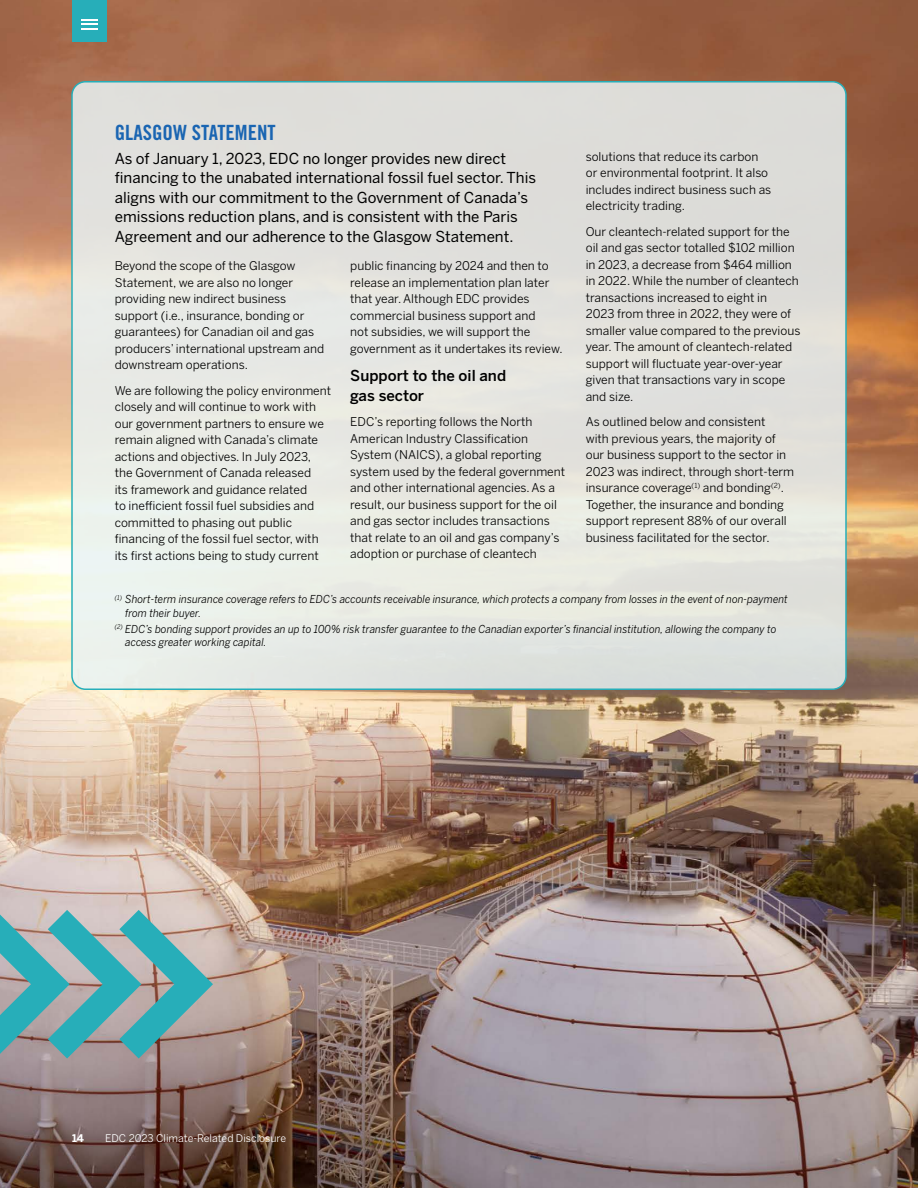
<style>
.page{position:relative;width:918px;height:1188px;background:#fff}
.page>*{position:absolute;margin:0;border:0;box-sizing:border-box;transform-origin:0 0}
.Sidebar__H1__Blue{font:21px "Trade Gothic LT Std Bd Cn 20";color:#1a65b2}
.Leadin{font:15px/19.5px "Benton Sans";color:#000}
.Body{font:500 15px/19.5px "Benton Sans";color:#000}
.Body-2{font:12px/16.5px "Benton Sans";color:#000}
.footnote{font:italic 10.8px/13.5px "Benton Sans";letter-spacing:.005em;color:#000;scale:.93 1}
.t1{font:10.5px "Benton Sans";color:#fff}
.t2{font:700 10.5px "Benton Sans";color:#fff}
</style>
<div class="page">
<img style="left:0;top:0;width:918px;height:1188px">
<div style="left:72px;top:82px;width:774px;height:607px;background:linear-gradient(to right,#e9ebe6,#deded9);border-radius:14px"></div>
<div style="left:72px;top:0;width:35px;height:42px;background:#27aeb9"></div>
<svg style="left:81px;top:19px;width:16px;height:11px"></svg>
<svg style="left:0;top:910px;width:213px;height:149px;background:#7bacaf"></svg>
<p class="Sidebar__H1__Blue" style="left:115px;top:119px;width:162px">GLASGOW STATEMENT</p>
<p class="Leadin" style="left:115px;top:148px;width:423px">As of January 1, 2023, EDC no longer provides new direct financing to the unabated international fossil fuel sector. This aligns with our commitment to the Government of Canada’s emissions reduction plans, and is consistent with the Paris Agreement and our adherence to the Glasgow Statement.</p>
<p class="Body-2" style="left:115px;top:257px;width:211px">Beyond the scope of the Glasgow Statement, we are also no longer providing new indirect business support (i.e., insurance, bonding or guarantees) for Canadian oil and gas producers’ international upstream and downstream operations.</p>
<p class="Body-2" style="left:115px;top:382px;width:218px">We are following the policy environment closely and will continue to work with our government partners to ensure we remain aligned with Canada’s climate actions and objectives. In July 2023, the Government of Canada released<br>its framework and guidance related<br>to inefficient fossil fuel subsidies and committed to phasing out public financing of the fossil fuel sector, with its first actions being to study current</p>
<p class="Body-2" style="left:350px;top:257px;width:214px">public financing by 2024 and then to release an implementation plan later that year. Although EDC provides commercial business support and<br>not subsidies, we will support the government as it undertakes its review.</p>
<p class="Body" style="left:350px;top:366px;width:157px">Support to the oil and gas sector</p>
<p class="Body-2" style="left:350px;top:413px;width:216px">EDC’s reporting follows the North American Industry Classification System (NAICS), a global reporting system used by the federal government and other international agencies. As a result, our business support for the oil and gas sector includes transactions that relate to an oil and gas company’s adoption or purchase of cleantech</p>
<p class="Body-2" style="left:586px;top:148px;width:187px">solutions that reduce its carbon or environmental footprint. It also includes indirect business such as electricity trading.</p>
<p class="Body-2" style="left:586px;top:223px;width:216px">Our cleantech-related support for the oil and gas sector totalled $102 million in 2023, a decrease from $464 million in 2022. While the number of cleantech transactions increased to eight in<br>2023 from three in 2022, they were of smaller value compared to the previous year. The amount of cleantech-related support will fluctuate year-over-year given that transactions vary in scope and size.</p>
<p class="Body-2" style="left:586px;top:413px;width:210px">As outlined below and consistent<br>with previous years, the majority of our business support to the sector in 2023 was indirect, through short-term insurance coverage<sup>(1)</sup> and bonding<sup>(2)</sup>.<br>Together, the insurance and bonding support represent 88% of our overall business facilitated for the sector.</p>
<p class="footnote" style="left:125px;top:593px;width:714px;text-indent:-10px"><sup>(1)</sup> Short-term insurance coverage refers to EDC’s accounts receivable insurance, which protects a company from losses in the event of non-payment from their buyer.</p>
<p class="footnote" style="left:125px;top:622px;width:702px;text-indent:-10px"><sup>(2)</sup> EDC’s bonding support provides an up to 100% risk transfer guarantee to the Canadian exporter’s financial institution, allowing the company to access greater working capital.</p>
<p class="t2" style="left:72px;top:1132px;width:13px">14</p>
<p class="t1" style="left:105px;top:1132px;width:182px">EDC 2023 Climate-Related Disclosure</p>
</div>
